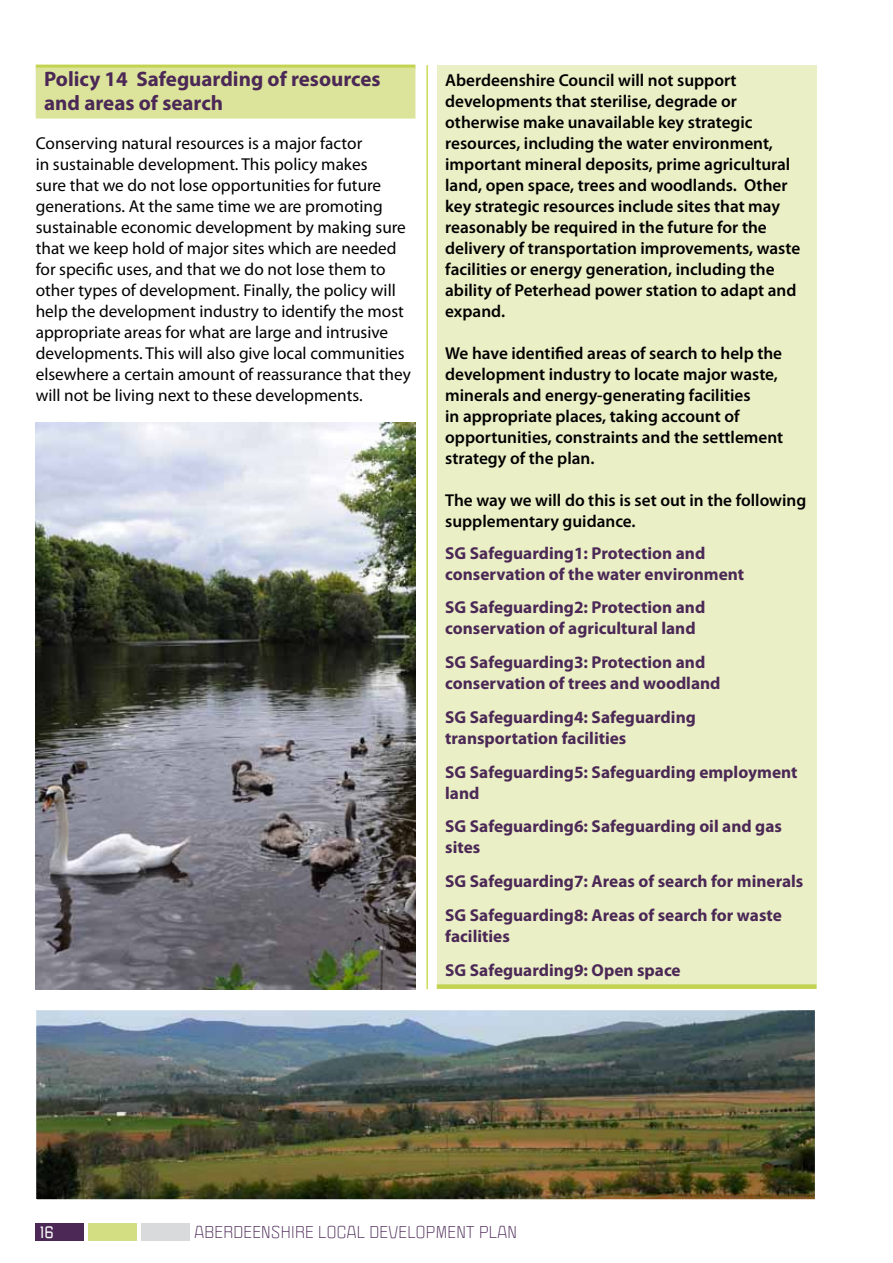
<style>
.page{position:relative;width:893px;height:1263px;background:#fff}
.page>*{position:absolute;margin:0;border:0;box-sizing:border-box;transform-origin:0 0}
.t1{font:700 21px/24px "Myriad Pro";color:#4b2856}
.t2{font:600 17.25px/21px "Myriad Pro";color:#000}
.t3{font:17.25px/21px "Myriad Pro";color:#000}
.t4{font:700 17.25px/21px "Myriad Pro";color:#4b2856}
.t5{font:15px "Politica XT";letter-spacing:.025em;color:#4b2856}
.t6{font:700 15px "Politica XT";color:#fff}
</style>
<div class="page">
<div style="left:36px;top:1224px;width:48px;height:17px;background:#4b2856"></div>
<div style="left:89px;top:1224px;width:48px;height:17px;background:#d3de82"></div>
<div style="left:142px;top:1224px;width:48px;height:17px;background:#d9dadb"></div>
<hr style="left:427px;top:65px;width:1px;height:1134px;background:#b1c800">
<div style="left:437px;top:65px;width:379px;height:923px;background:#eaefc5"></div>
<svg style="left:36px;top:65px;width:379px;height:3px"></svg>
<div style="left:36px;top:68px;width:379px;height:51px;background:#dbe49a"></div>
<img style="left:35px;top:979px;width:782px;height:252px">
<img style="left:36px;top:422px;width:379px;height:567px">
<p class="t1" style="left:44px;top:66px;width:338px">Policy 14 Safeguarding of resources and areas of search</p>
<p class="t3" style="left:36px;top:133px;width:377px">Conserving natural resources is a major factor<br>in sustainable development. This policy makes<br>sure that we do not lose opportunities for future generations. At the same time we are promoting sustainable economic development by making sure that we keep hold of major sites which are needed for specific uses, and that we do not lose them to other types of development. Finally, the policy will help the development industry to identify the most appropriate areas for what are large and intrusive developments. This will also give local communities elsewhere a certain amount of reassurance that they will not be living next to these developments.</p>
<p class="t2" style="left:445px;top:69px;width:357px">Aberdeenshire Council will not support developments that sterilise, degrade or otherwise make unavailable key strategic resources, including the water environment, important mineral deposits, prime agricultural land, open space, trees and woodlands. Other key strategic resources include sites that may reasonably be required in the future for the delivery of transportation improvements, waste facilities or energy generation, including the ability of Peterhead power station to adapt and expand.</p>
<p class="t2" style="left:445px;top:342px;width:340px">We have identified areas of search to help the development industry to locate major waste, minerals and energy-generating facilities<br>in appropriate places, taking account of opportunities, constraints and the settlement strategy of the plan.</p>
<p class="t2" style="left:445px;top:489px;width:363px">The way we will do this is set out in the following supplementary guidance.</p>
<p class="t4" style="left:445px;top:542px;width:300px">SG Safeguarding1: Protection and conservation of the water environment</p>
<p class="t4" style="left:445px;top:596px;width:262px">SG Safeguarding2: Protection and conservation of agricultural land</p>
<p class="t4" style="left:445px;top:651px;width:277px">SG Safeguarding3: Protection and conservation of trees and woodland</p>
<p class="t4" style="left:445px;top:706px;width:252px">SG Safeguarding4: Safeguarding transportation facilities</p>
<p class="t4" style="left:445px;top:761px;width:354px">SG Safeguarding5: Safeguarding employment land</p>
<p class="t4" style="left:445px;top:815px;width:338px">SG Safeguarding6: Safeguarding oil and gas sites</p>
<p class="t4" style="left:445px;top:864px;width:360px;line-height:33.8px">SG Safeguarding7: Areas of search for minerals<br>SG Safeguarding8: Areas of search for waste</p>
<p class="t4" style="left:445px;top:919px;width:237px;line-height:33.8px">facilities<br>SG Safeguarding9: Open space</p>
<p class="t6" style="left:39px;top:1222px;width:16px">16</p>
<p class="t5" style="left:194px;top:1223px;width:324px">ABERDEENSHIRE LOCAL DEVELOPMENT PLAN</p>
</div>
